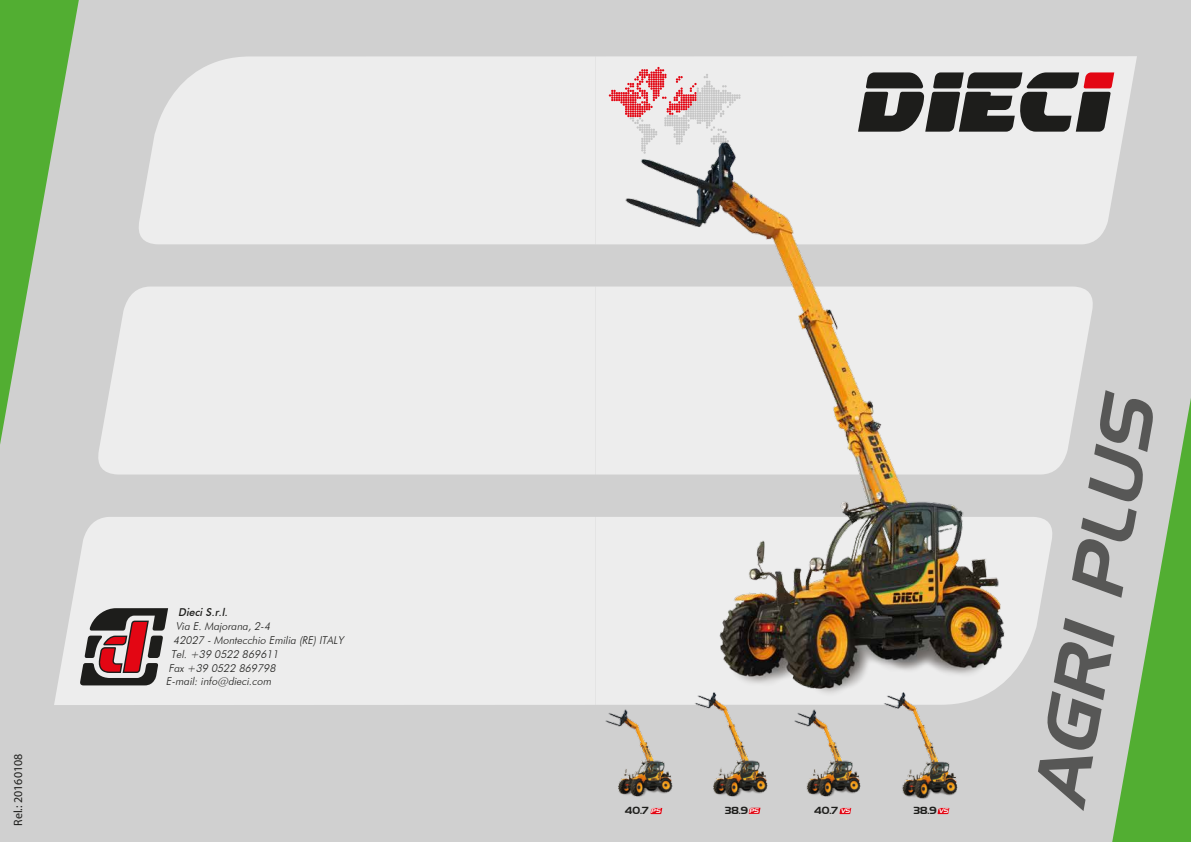
<style>
.page{position:relative;width:1191px;height:842px;background:#d0d0d0}
.page>*{position:absolute;margin:0;border:0;box-sizing:border-box;transform-origin:0 0}
.t1{font:italic 72.1px "Handel Gothic BT";color:#575756}
.t2{font:12px "Myriad Pro";color:#1d1d1b}
.t3{font:italic 300 10.8px "Futura BT";color:#1d1d1b}
.t4{font:italic 500 10.8px "Futura BT";color:#1d1d1b}
.t5{font:10px "Handel Gothic BT";color:#1d1d1b}
.s1{font-style:italic;font-size:6.4px;color:#fff}
</style>
<div class="page">
<svg style="left:595px;top:56px;width:542px;height:188px;background:#e9e9e9"></svg>
<svg style="left:1027px;top:287px;width:66px;height:187px;fill:#ededed"></svg>
<svg style="left:676px;top:517px;width:376px;height:188px"></svg>
<svg style="left:609px;top:67px;width:131px;height:65px"></svg>
<svg style="left:858px;top:72px;width:256px;height:60px;background:#645d5c"></svg>
<svg style="left:1112px;top:398px;width:79px;height:444px"></svg>
<svg style="left:0;top:0;width:79px;height:444px"></svg>
<svg style="left:650px;top:808px;width:12px;height:6px"></svg>
<svg style="left:839px;top:808px;width:12px;height:6px"></svg>
<svg style="left:748px;top:808px;width:12px;height:6px"></svg>
<svg style="left:937px;top:808px;width:12px;height:6px"></svg>
<div style="left:54px;top:517px;width:541px;height:188px;background:#ededed"></div>
<div style="left:98px;top:287px;width:496px;height:187px;background:#ededed"></div>
<div style="left:139px;top:56px;width:456px;height:188px;background:#ededed"></div>
<svg style="left:80px;top:608px;width:88px;height:77px;background:#906a6c"></svg>
<img style="left:690px;top:703px;width:81px;height:94px">
<img style="left:878px;top:703px;width:83px;height:96px">
<img style="left:594px;top:132px;width:433px;height:571px">
<img style="left:595px;top:691px;width:81px;height:106px">
<img style="left:783px;top:691px;width:81px;height:106px">
<p class="t2" style="left:11px;top:826px;width:73px;rotate:-90deg">Rel.: 20160108</p>
<p class="t4" style="left:178px;top:606px;width:53px">Dieci S.r.l.</p>
<p class="t3" style="left:176px;top:620px;width:98px">Via E. Majorana, 2-4</p>
<p class="t3" style="left:173px;top:633px;width:174px">42027 - Montecchio Emilia (RE) ITALY</p>
<p class="t3" style="left:171px;top:647px;width:112px">Tel. +39 0522 869611</p>
<p class="t3" style="left:168px;top:661px;width:111px">Fax +39 0522 869798</p>
<p class="t3" style="left:166px;top:675px;width:109px">E-mail: info@dieci.com</p>
<p class="t5" style="left:624px;top:804px;width:39px">40.7 <span class="s1">PS</span></p>
<p class="t5" style="left:725px;top:804px;width:37px">38.9 <span class="s1">PS</span></p>
<p class="t5" style="left:814px;top:804px;width:39px">40.7 <span class="s1">VS</span></p>
<p class="t5" style="left:913px;top:804px;width:37px">38.9 <span class="s1">VS</span></p>
<h1 class="t1" style="left:1015px;top:797px;width:414px;rotate:-80deg">AGRI PLUS</h1>
</div>
